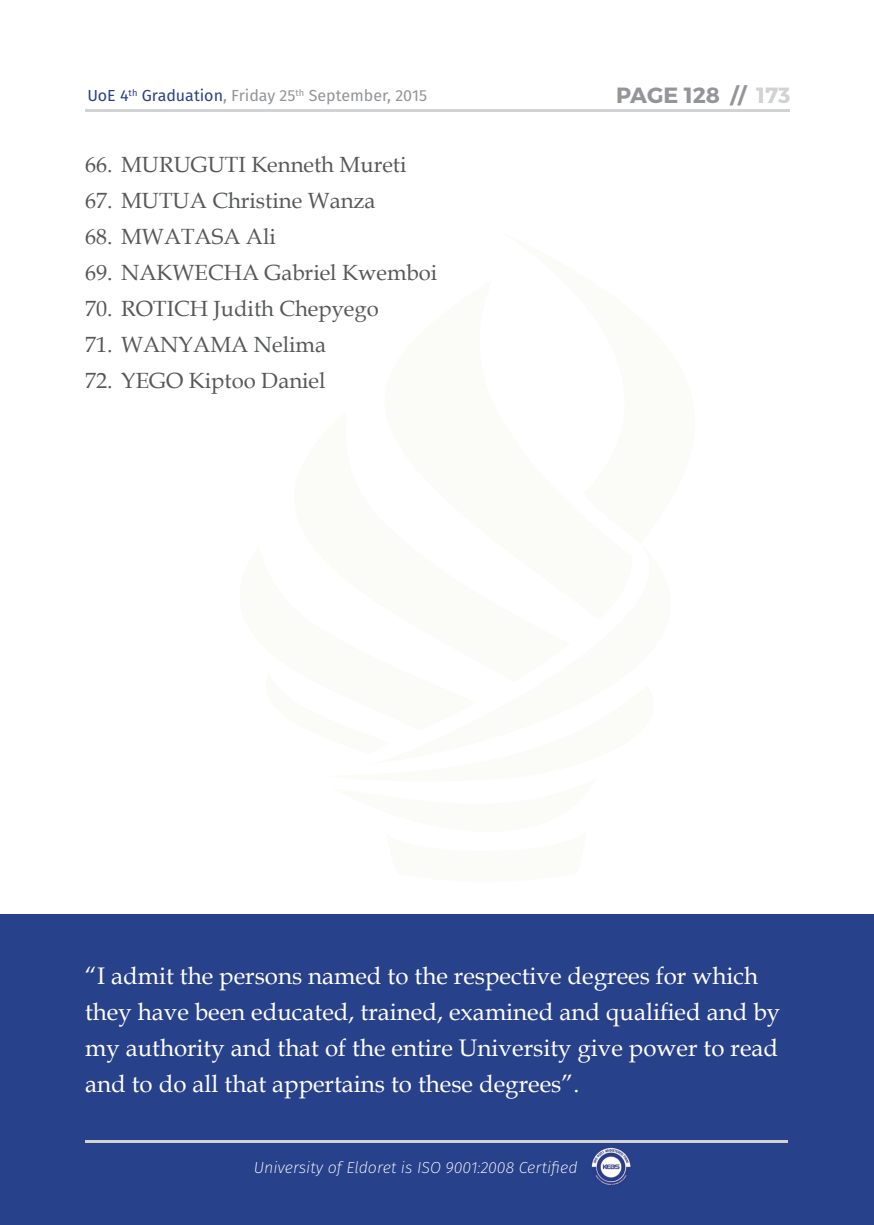
<style>
.page{position:relative;width:874px;height:1225px;background:#fff}
.page>*{position:absolute;margin:0;border:0;box-sizing:border-box;transform-origin:0 0}
.t1{font:24px/36px "Book Antiqua";color:#fff}
.t2{font:22px "Book Antiqua";color:#57585a}
.t3{font:700 22px "Montserrat";color:#939598}
.t4{font:italic 200 16px "Fira Sans";color:#fff}
.t5{font:16px "Fira Sans";color:#939598}
.s1{color:#28418b}
.s2{color:#d1d2d4}
</style>
<div class="page">
<hr style="left:85px;top:109px;width:704px;height:2px;background:#d1d2d4">
<div style="left:0;top:914px;width:873px;height:311px;background:#28418b"></div>
<hr style="left:85px;top:1140px;width:702px;height:2px;background:#d1d2d4">
<img style="left:591px;top:1148px;width:39px;height:37px">
<p class="t5" style="left:87px;top:84px;width:341px"><span class="s1">UoE 4</span><sup>th</sup> <span class="s1">Graduation</span>, Friday 25<sup>th</sup> September, 2015</p>
<p class="t3" style="left:616px;top:82px;width:176px">PAGE 128 // <span class="s2">173</span></p>
<p class="t2" style="left:85px;top:149px;width:323px">66. MURUGUTI Kenneth Mureti</p>
<p class="t2" style="left:85px;top:185px;width:292px">67. MUTUA Christine Wanza</p>
<p class="t2" style="left:85px;top:221px;width:192px">68. MWATASA Ali</p>
<p class="t2" style="left:85px;top:257px;width:353px">69. NAKWECHA Gabriel Kwemboi</p>
<p class="t2" style="left:85px;top:293px;width:295px">70. ROTICH Judith Chepyego</p>
<p class="t2" style="left:85px;top:329px;width:242px">71. WANYAMA Nelima</p>
<p class="t2" style="left:85px;top:365px;width:242px">72. YEGO Kiptoo Daniel</p>
<p class="t1" style="left:85px;top:957px;width:696px">“I admit the persons named to the respective degrees for which they have been educated, trained, examined and qualified and by my authority and that of the entire University give power to read and to do all that appertains to these degrees”.</p>
<p class="t4" style="left:253px;top:1156px;width:325px">University of Eldoret is ISO 9001:2008 Certified</p>
</div>
